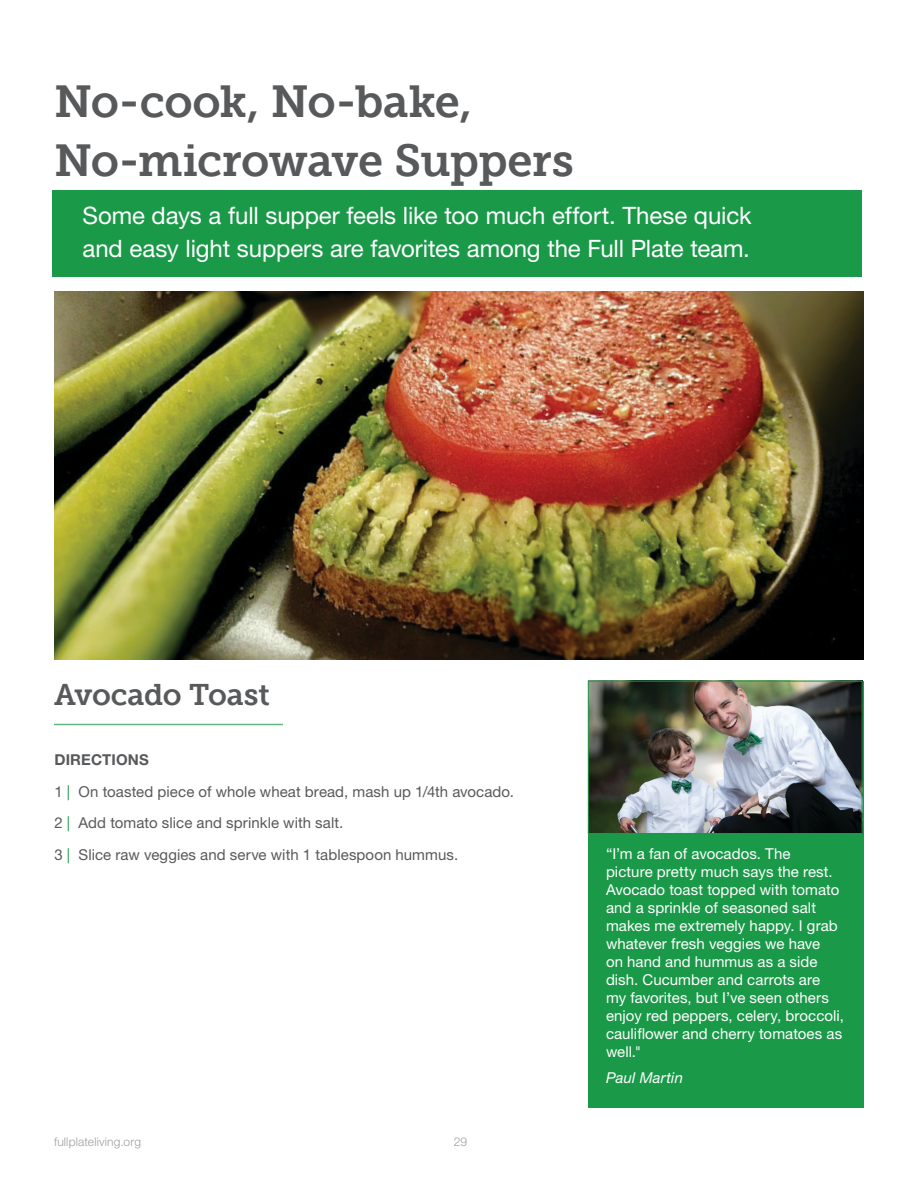
<style>
.page{position:relative;width:918px;height:1188px;background:#fff}
.page>*{position:absolute;margin:0;border:0;box-sizing:border-box;transform-origin:0 0}
.t1{font:45px/58.5px "Museo Slab 700";letter-spacing:-.015em;color:#58595b}
.t2{font:30px "Museo Slab 700";letter-spacing:-.01em;color:#58595b}
.t3{font:24px/33px "Helvetica Neue LT Std";letter-spacing:-.005em;color:#fff}
.t4{font:15px/18px "Helvetica Neue LT Std";letter-spacing:.005em;color:#fff}
.t5{font:15px/31.5px "Helvetica Neue LT Std";letter-spacing:.005em;color:#58595b}
.t6{font:italic 15px "Helvetica Neue LT Std";letter-spacing:.01em;color:#fff}
.t7{font:300 12px "Helvetica Neue LT Std";letter-spacing:.015em;color:#919396}
.s1{font-weight:700}
.s2{color:#1a9948}
</style>
<div class="page">
<div style="left:52px;top:190px;width:810px;height:86px;background:#1a9948"></div>
<div style="left:588px;top:681px;width:276px;height:427px;background:#1a9948"></div>
<img style="left:54px;top:291px;width:810px;height:369px">
<hr style="left:54px;top:724px;width:229px;height:1px;background:#1a9948">
<img style="left:590px;top:683px;width:270px;height:149px">
<div style="left:588px;top:681px;width:274px;height:153px;border:1px solid #1a9948"></div>
<h1 class="t1" style="left:54px;top:72px;width:521px">No-cook, No-bake,<br>No-microwave Suppers</h1>
<h3 class="t3" style="left:82px;top:199px;width:671px">Some days a full supper feels like too much effort. These quick and easy light suppers are favorites among the Full Plate team.</h3>
<h2 class="t2" style="left:54px;top:676px;width:217px">Avocado Toast</h2>
<p class="t5" style="left:54px;top:744px;width:461px"><span class="s1">DIRECTIONS<br></span>1 <span class="s2">|</span> On toasted piece of whole wheat bread, mash up 1/4th avocado.<br>2 <span class="s2">|</span> Add tomato slice and sprinkle with salt.<br>3 <span class="s2">|</span> Slice raw veggies and serve with 1 tablespoon hummus.</p>
<p class="t7" style="left:54px;top:1134px;width:89px">fullplateliving.org</p>
<p class="t7" style="left:454px;top:1134px;width:15px">29</p>
<p class="t4" style="left:606px;top:844px;width:239px">“I’m a fan of avocados. The<br>picture pretty much says the rest.<br>Avocado toast topped with tomato and a sprinkle of seasoned salt makes me extremely happy. I grab whatever fresh veggies we have<br>on hand and hummus as a side dish. Cucumber and carrots are my favorites, but I’ve seen others enjoy red peppers, celery, broccoli, cauliflower and cherry tomatoes as well."</p>
<p class="t6" style="left:606px;top:1069px;width:79px">Paul Martin</p>
</div>
